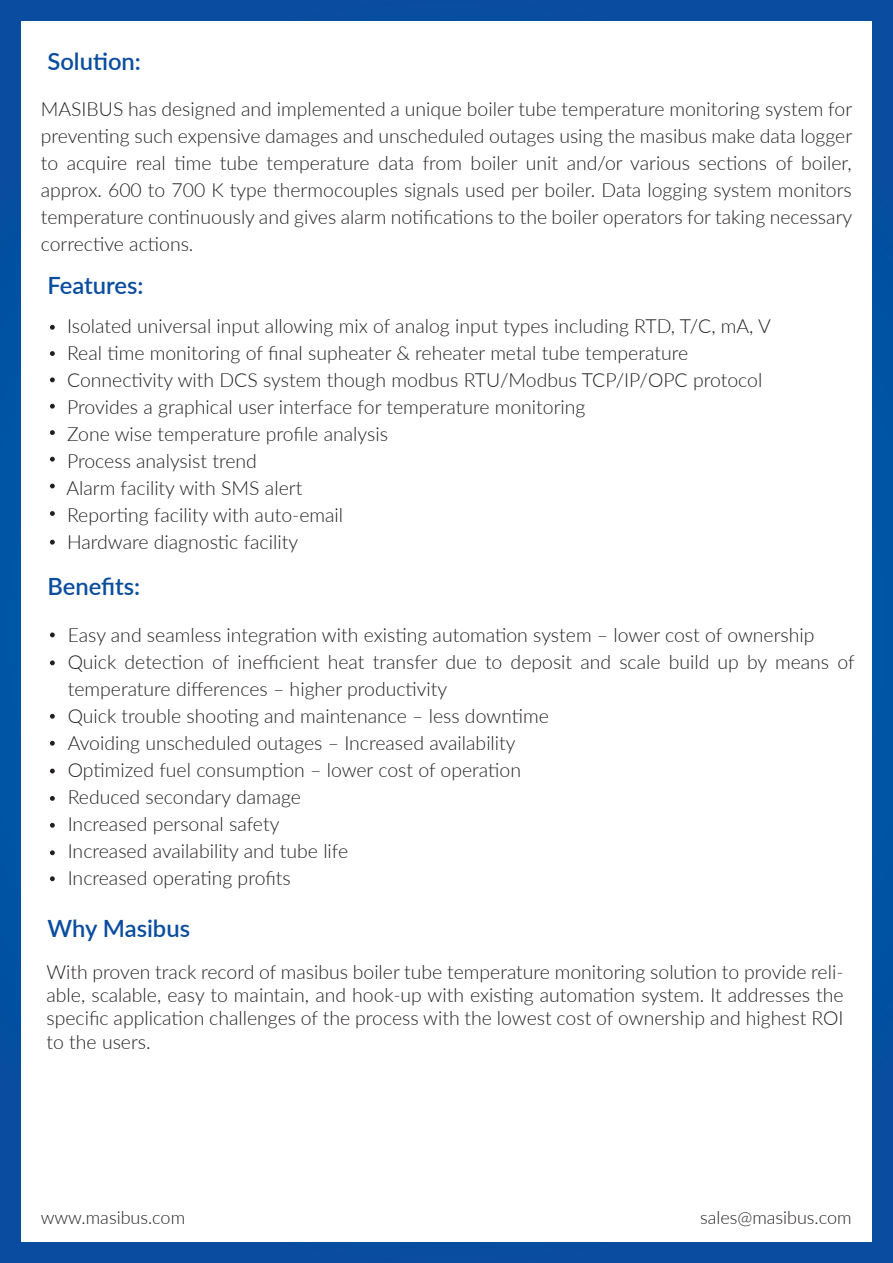
<style>
.page{position:relative;width:893px;height:1263px;background:#084d9f}
.page>*{position:absolute;margin:0;border:0;box-sizing:border-box;transform-origin:0 0}
.t1{font:600 23.7px "Lato";color:#0a4d9f}
.t2{font:300 19.5px/27px "Lato";color:#231f20;text-align:justify}
.t3{font:300 18px "Lato";color:#231f20}
</style>
<div class="page">
<div style="left:21px;top:21px;width:851px;height:1221px;background:#fff"></div>
<svg style="left:50px;top:325px;width:5px;height:5px"></svg>
<svg style="left:50px;top:351px;width:5px;height:5px"></svg>
<svg style="left:50px;top:377px;width:5px;height:5px"></svg>
<svg style="left:50px;top:404px;width:5px;height:5px"></svg>
<svg style="left:50px;top:430px;width:5px;height:5px"></svg>
<svg style="left:50px;top:457px;width:5px;height:5px"></svg>
<svg style="left:50px;top:484px;width:5px;height:4px"></svg>
<svg style="left:50px;top:511px;width:5px;height:5px"></svg>
<svg style="left:50px;top:540px;width:5px;height:5px"></svg>
<svg style="left:50px;top:632px;width:5px;height:5px"></svg>
<svg style="left:50px;top:660px;width:5px;height:5px"></svg>
<svg style="left:50px;top:714px;width:5px;height:5px"></svg>
<svg style="left:50px;top:741px;width:5px;height:5px"></svg>
<svg style="left:50px;top:769px;width:5px;height:4px"></svg>
<svg style="left:50px;top:796px;width:5px;height:5px"></svg>
<svg style="left:50px;top:823px;width:5px;height:5px"></svg>
<svg style="left:50px;top:850px;width:5px;height:5px"></svg>
<svg style="left:50px;top:876px;width:5px;height:5px"></svg>
<p class="t1" style="left:48px;top:44px;width:95px">Solution:</p>
<p class="t2" style="left:41px;top:95px;width:813px">MASIBUS has designed and implemented a unique boiler tube temperature monitoring system for preventing such expensive damages and unscheduled outages using the masibus make data logger to acquire real time tube temperature data from boiler unit and/or various sections of boiler, approx. 600 to 700 K type thermocouples signals used per boiler. Data logging system monitors temperature continuously and gives alarm notifications to the boiler operators for taking necessary corrective actions.</p>
<p class="t1" style="left:48px;top:268px;width:98px">Features:</p>
<p class="t2" style="left:66px;top:312px;width:706px;text-align:left">Isolated universal input allowing mix of analog input types including RTD, T/C, mA, V Real time monitoring of final supheater &amp; reheater metal tube temperature Connectivity with DCS system though modbus RTU/Modbus TCP/IP/OPC protocol Provides a graphical user interface for temperature monitoring<br>Zone wise temperature profile analysis<br>Process analysist trend<br>Alarm facility with SMS alert<br>Reporting facility with auto-email<br>Hardware diagnostic facility</p>
<p class="t1" style="left:48px;top:570px;width:94px">Benefits:</p>
<p class="t2" style="left:68px;top:621px;width:788px;text-align:left">Easy and seamless integration with existing automation system – lower cost of ownership Quick detection of inefficient heat transfer due to deposit and scale build up by means of temperature differences – higher productivity<br>Quick trouble shooting and maintenance – less downtime<br>Avoiding unscheduled outages – Increased availability<br>Optimized fuel consumption – lower cost of operation<br>Reduced secondary damage<br>Increased personal safety<br>Increased availability and tube life<br>Increased operating profits</p>
<p class="t1" style="left:48px;top:911px;width:144px">Why Masibus</p>
<p class="t2" style="left:47px;top:959px;width:799px;line-height:23.4px">With proven track record of masibus boiler tube temperature monitoring solution to provide reli&shy;able, scalable, easy to maintain, and hook-up with existing automation system. It addresses the specific application challenges of the process with the lowest cost of ownership and highest ROI to the users.</p>
<p class="t3" style="left:41px;top:1205px;width:146px">www.masibus.com</p>
<p class="t3" style="left:700px;top:1205px;width:153px">sales@masibus.com</p>
</div>
